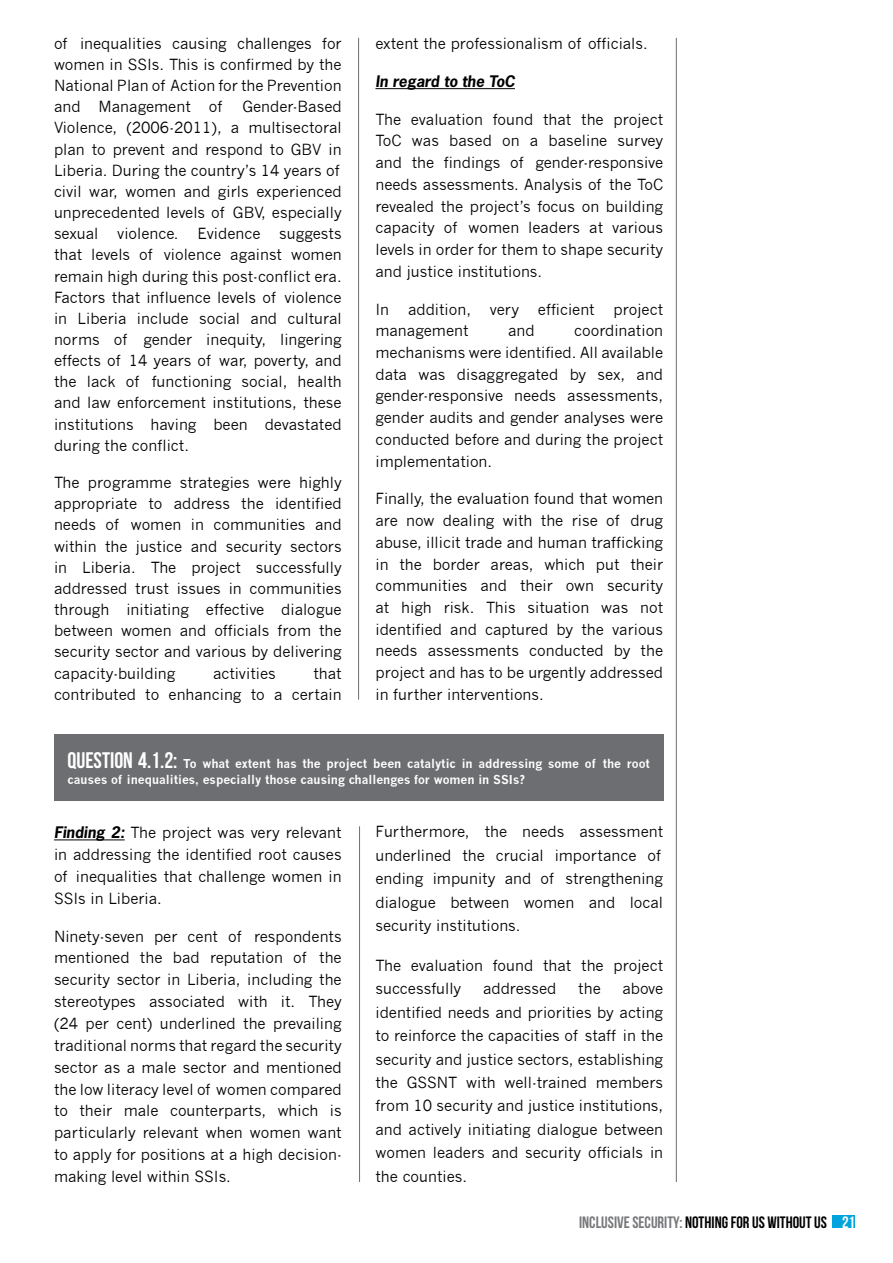
<style>
.page{position:relative;width:893px;height:1263px;background:#fff}
.page>*{position:absolute;margin:0;border:0;box-sizing:border-box;transform-origin:0 0}
.t1{font:700 16.5px "Bebas Neue";color:#000}
.t2{font:15px/21.1px "News Gothic";color:#000;text-align:justify}
.t3{font:italic 700 15px "News Gothic Std";color:#000}
.t4{font:700 12px/16.2px "News Gothic";color:#fff}
.s1{font-family:"Bebas Neue";font-size:22.5px}
.s2{font-family:"News Gothic Std";font-weight:700;font-style:italic}
.s3{color:#77787b}
.s4{color:#fff}
</style>
<div class="page">
<hr style="left:676px;top:38px;width:1px;height:1144px;background:#6d6e71">
<div style="left:833px;top:1215px;width:22px;height:12px;background:#00a4dd"></div>
<hr style="left:358px;top:38px;width:1px;height:662px;background:#6d6e71">
<hr style="left:375px;top:88px;width:140px;height:1px;background:#000">
<div style="left:54px;top:735px;width:609px;height:66px;background:#6d6e71"></div>
<hr style="left:359px;top:826px;width:1px;height:356px;background:#6d6e71">
<hr style="left:54px;top:839px;width:71px;height:1px;background:#000">
<p class="t2" style="left:54px;top:33px;width:289px">of inequalities causing challenges for women in SSIs. This is confirmed by the National Plan of Action for the Prevention and Management of</p>
<p class="t2" style="left:54px;top:96px;width:289px;text-align:left;text-indent:188px">Gender-Based Violence, (2006-2011), a multisectoral plan to prevent and respond to GBV in Liberia. During the country’s 14 years of civil war, women and girls experienced unprecedented levels of GBV, especially sexual violence. Evidence suggests that levels of violence against women remain high during this post-conflict era.<br>Factors that influence levels of violence in Liberia include social and cultural norms of gender inequity, lingering effects of 14 years of war, poverty, and the lack of functioning social, health and law enforcement institutions, these institutions having been devastated during the conflict.</p>
<p class="t2" style="left:54px;top:472px;width:289px">The programme strategies were highly appropriate to address the identified needs of women in communities and within the justice and security sectors in Liberia. The project successfully addressed trust issues in communities through initiating effective dialogue between women and officials from the security sector and various by delivering capacity-building</p>
<p class="t2" style="left:54px;top:662px;width:289px;text-align:right">that<br>contributed to enhancing to a certain</p>
<p class="t2" style="left:213px;top:662px;width:64px">activities</p>
<p class="t2" style="left:375px;top:33px;width:274px">extent the professionalism of officials.</p>
<p class="t3" style="left:375px;top:71px;width:141px">In regard to the ToC</p>
<p class="t2" style="left:375px;top:108px;width:289px;line-height:21.8px">The evaluation found that the project ToC was based on a baseline survey and the findings of gender-responsive needs assessments. Analysis of the ToC revealed the project’s focus on building capacity of women leaders at various levels in order for them to shape security and justice institutions.</p>
<p class="t2" style="left:375px;top:299px;width:15px">In</p>
<p class="t2" style="left:408px;top:299px;width:65px">addition,</p>
<p class="t2" style="left:490px;top:299px;width:31px">very</p>
<p class="t2" style="left:538px;top:299px;width:58px">efficient</p>
<p class="t2" style="left:614px;top:299px;width:51px">project</p>
<p class="t2" style="left:375px;top:320px;width:95px">management</p>
<p class="t2" style="left:508px;top:320px;width:28px">and</p>
<p class="t2" style="left:375px;top:320px;width:289px;line-height:21.8px;text-indent:199px">coordination mechanisms were identified. All available data was disaggregated by sex, and gender-responsive needs assessments, gender audits and gender analyses were conducted before and during the project implementation.</p>
<p class="t2" style="left:375px;top:488px;width:289px;line-height:21.8px">Finally, the evaluation found that women are now dealing with the rise of drug abuse, illicit trade and human trafficking in the border areas, which put their communities and their own security at high risk. This situation was not identified and captured by the various needs assessments conducted by the project and has to be urgently addressed in further interventions.</p>
<p class="t4" style="left:68px;top:756px;width:584px"><span class="s1">QUESTION 4.1.2:</span> To what extent has the project been catalytic in addressing some of the root causes of inequalities, especially those causing challenges for women in SSIs?</p>
<p class="t2" style="left:54px;top:822px;width:289px;line-height:21.9px"><span class="s2">Finding 2:</span> The project was very relevant in addressing the identified root causes of inequalities that challenge women in SSIs in Liberia.</p>
<p class="t2" style="left:54px;top:925px;width:289px;line-height:21.9px">Ninety-seven per cent of respondents mentioned the bad reputation of the security sector in Liberia, including the stereotypes associated with it. They (24 per cent) underlined the prevailing traditional norms that regard the security sector as a male sector and mentioned the low literacy level of women compared to their male counterparts, which is particularly relevant when women want to apply for positions at a high decision&shy;making level within SSIs.</p>
<p class="t2" style="left:375px;top:820px;width:289px;line-height:23.4px;text-align:left">Furthermore, the needs assessment underlined the crucial importance of ending impunity and of strengthening dialogue between women and local security institutions.</p>
<p class="t2" style="left:375px;top:954px;width:289px;line-height:23.4px">The evaluation found that the project successfully</p>
<p class="t2" style="left:375px;top:977px;width:289px;line-height:23.4px;text-indent:247px">above identified needs and priorities by acting to reinforce the capacities of staff in the security and justice sectors, establishing the GSSNT with well-trained members from 10 security and justice institutions, and actively initiating dialogue between women leaders and security officials in the counties.</p>
<p class="t2" style="left:483px;top:978px;width:75px">addressed</p>
<p class="t2" style="left:578px;top:978px;width:24px">the</p>
<p class="t1" style="left:579px;top:1213px;width:278px"><span class="s3">INCLUSIVE SECURITY:</span> NOTHING FOR US WITHOUT US <span class="s4">21</span></p>
</div>
